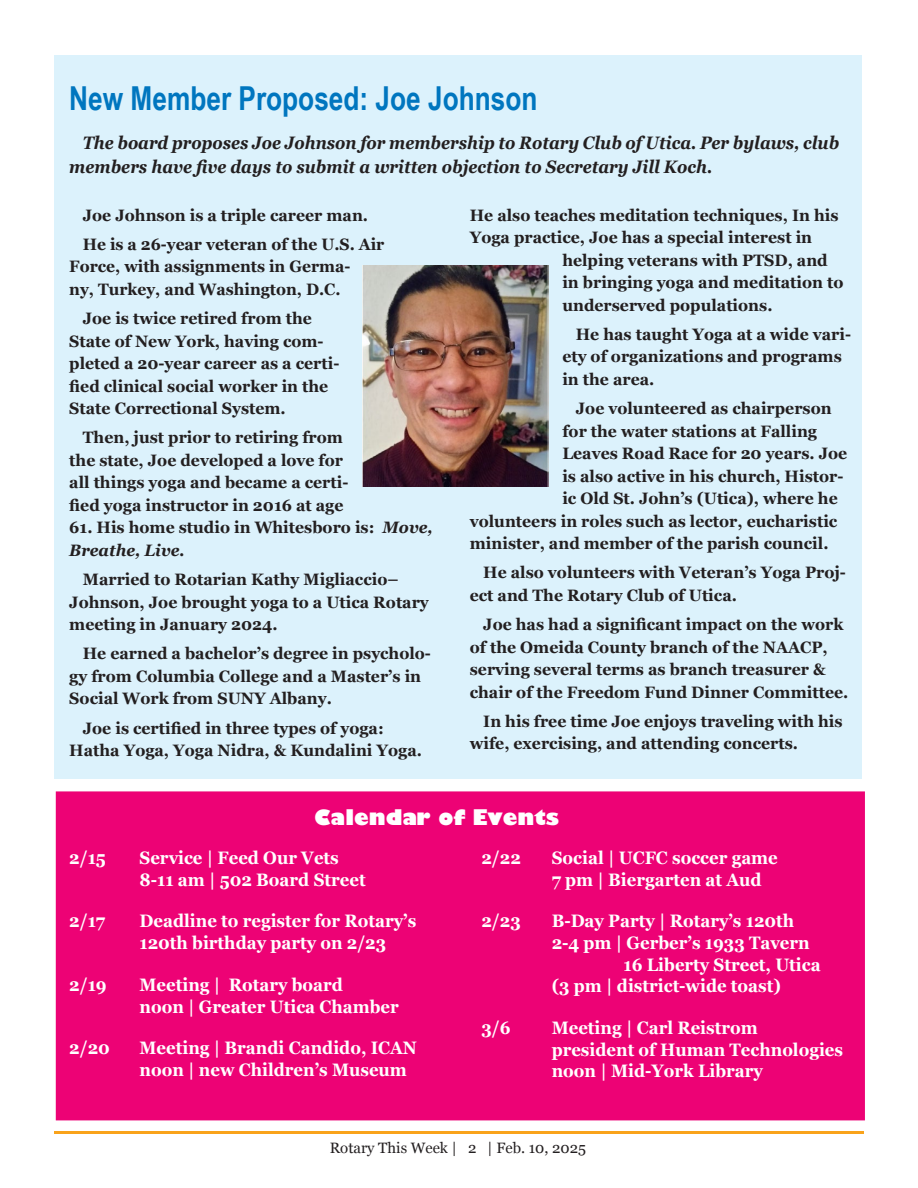
<style>
.page{position:relative;width:918px;height:1188px;background:#fff}
.page>*{position:absolute;margin:0;border:0;box-sizing:border-box;transform-origin:0 0}
.t1{font:700 33px "Arial Narrow";color:#0076bf}
.t2{font:800 21px "Gill Sans";color:#fff}
.t3{font:700 18px/21.6px "Georgia";color:#fff;scale:.93 1}
.t4{font:italic 700 18px/24px "Georgia";color:#231f20;scale:.9 1}
.t5{font:700 16.5px/22.5px "Georgia";color:#231f20;scale:.96 1}
.t6{font:700 16.5px/22.5px "Georgia";color:#231f20;scale:.95 1}
.t7{font:15px "Georgia";color:#231f20}
.s1{font-style:italic}
</style>
<div class="page">
<hr style="left:54px;top:1131px;width:810px;height:3px;background:#f9a31b">
<div style="left:54px;top:56px;width:808px;height:723px;background:#dcf2fc"></div>
<div style="left:57px;top:792px;width:807px;height:328px;background:#ed0275"></div>
<div style="left:56px;top:791px;width:809px;height:329px;border:2px solid #ed0275"></div>
<img style="left:363px;top:265px;width:186px;height:222px">
<h1 class="t1" style="left:69px;top:74px;width:470px">New Member Proposed: Joe Johnson</h1>
<p class="t4" style="left:69px;top:130px;width:857px;text-indent:13px">The board proposes Joe Johnson for membership to Rotary Club of Utica. Per bylaws, club members have five days to submit a written objection to Secretary Jill Koch.</p>
<p class="t5" style="left:470px;top:203px;width:386px">He also teaches meditation techniques, In his</p>
<p class="t5" style="left:470px;top:225px;width:358px">Yoga practice, Joe has a special interest in</p>
<p class="t5" style="left:562px;top:248px;width:278px">helping veterans with PTSD, and</p>
<p class="t5" style="left:562px;top:270px;width:294px">in bringing yoga and meditation to</p>
<p class="t5" style="left:562px;top:293px;width:220px">underserved populations.</p>
<p class="t5" style="left:562px;top:322px;width:302px;text-indent:13px">He has taught Yoga at a wide vari&shy;ety of organizations and programs in the area.</p>
<p class="t5" style="left:576px;top:396px;width:268px">Joe volunteered as chairperson</p>
<p class="t5" style="left:562px;top:419px;width:267px">for the water stations at Falling</p>
<p class="t5" style="left:562px;top:441px;width:298px">Leaves Road Race for 20 years. Joe</p>
<p class="t5" style="left:562px;top:464px;width:294px">is also active in his church, Histor-</p>
<p class="t5" style="left:562px;top:486px;width:288px">ic Old St. John’s (Utica), where he</p>
<p class="t5" style="left:470px;top:509px;width:384px">volunteers in roles such as lector, eucharistic</p>
<p class="t5" style="left:470px;top:531px;width:375px">minister, and member of the parish council.</p>
<p class="t5" style="left:470px;top:561px;width:393px;text-indent:14px">He also volunteers with Veteran’s Yoga Proj&shy;ect and The Rotary Club of Utica.</p>
<p class="t5" style="left:470px;top:612px;width:396px;text-indent:13px">Joe has had a significant impact on the work of the Omeida County branch of the NAACP, serving several terms as branch treasurer &amp; chair of the Freedom Fund Dinner Committee.</p>
<p class="t5" style="left:470px;top:709px;width:390px;text-indent:13px">In his free time Joe enjoys traveling with his wife, exercising, and attending concerts.</p>
<p class="t5" style="left:83px;top:199px;width:316px;line-height:29.2px">Joe Johnson is a triple career man.<br>He is a 26-year veteran of the U.S. Air</p>
<p class="t6" style="left:69px;top:255px;width:297px">Force, with assignments in Germa&shy;ny, Turkey, and Washington, D.C.</p>
<p class="t5" style="left:69px;top:306px;width:283px;text-indent:14px">Joe is twice retired from the<br>State of New York, having com&shy;pleted a 20-year career as a certi&shy;fied clinical social worker in the<br>State Correctional System.</p>
<p class="t5" style="left:69px;top:426px;width:292px;text-align:center">Then, just prior to retiring from the state, Joe developed a love for all things yoga and became a certi&shy;fied yoga instructor in 2016 at age</p>
<p class="t5" style="left:69px;top:516px;width:380px">61. His home studio in Whitesboro is: <span class="s1">Move,<br>Breathe, Live.</span></p>
<p class="t5" style="left:69px;top:567px;width:376px;text-indent:13px">Married to Rotarian Kathy Migliaccio–<br>Johnson, Joe brought yoga to a Utica Rotary meeting in January 2024.</p>
<p class="t5" style="left:69px;top:642px;width:378px;text-indent:13px">He earned a bachelor’s degree in psycholo&shy;gy from Columbia College and a Master’s in<br>Social Work from SUNY Albany.</p>
<p class="t5" style="left:69px;top:716px;width:369px;text-indent:13px">Joe is certified in three types of yoga:<br>Hatha Yoga, Yoga Nidra, &amp; Kundalini Yoga.</p>
<p class="t2" style="left:314px;top:801px;width:246px">Calendar of Events</p>
<p class="t3" style="left:69px;top:846px;width:41px">2/15</p>
<p class="t3" style="left:140px;top:846px;width:245px">Service | Feed Our Vets<br>8-11 am | 502 Board Street</p>
<p class="t3" style="left:69px;top:910px;width:40px">2/17</p>
<p class="t3" style="left:140px;top:910px;width:299px">Deadline to register for Rotary’s<br>120th birthday party on 2/23</p>
<p class="t3" style="left:69px;top:973px;width:42px">2/19</p>
<p class="t3" style="left:140px;top:973px;width:280px">Meeting | Rotary board<br>noon | Greater Utica Chamber</p>
<p class="t3" style="left:69px;top:1036px;width:45px">2/20</p>
<p class="t3" style="left:140px;top:1036px;width:300px">Meeting | Brandi Candido, ICAN noon | new Children’s Museum</p>
<p class="t3" style="left:482px;top:846px;width:44px">2/22</p>
<p class="t3" style="left:552px;top:846px;width:245px">Social | UCFC soccer game<br>7 pm | Biergarten at Aud</p>
<p class="t3" style="left:481px;top:910px;width:44px">2/23</p>
<p class="t3" style="left:552px;top:910px;width:262px">B-Day Party | Rotary’s 120th</p>
<p class="t3" style="left:552px;top:931px;width:279px">2-4 pm | Gerber’s 1933 Tavern</p>
<p class="t3" style="left:624px;top:953px;width:214px">16 Liberty Street, Utica</p>
<p class="t3" style="left:552px;top:974px;width:248px">(3 pm | district-wide toast)</p>
<p class="t3" style="left:481px;top:1016px;width:33px">3/6</p>
<p class="t3" style="left:552px;top:1016px;width:315px">Meeting | Carl Reistrom president of Human Technologies noon | Mid-York Library</p>
<p class="t7" style="left:330px;top:1137px;width:258px">Rotary This Week | 2 | Feb. 10, 2025</p>
</div>
